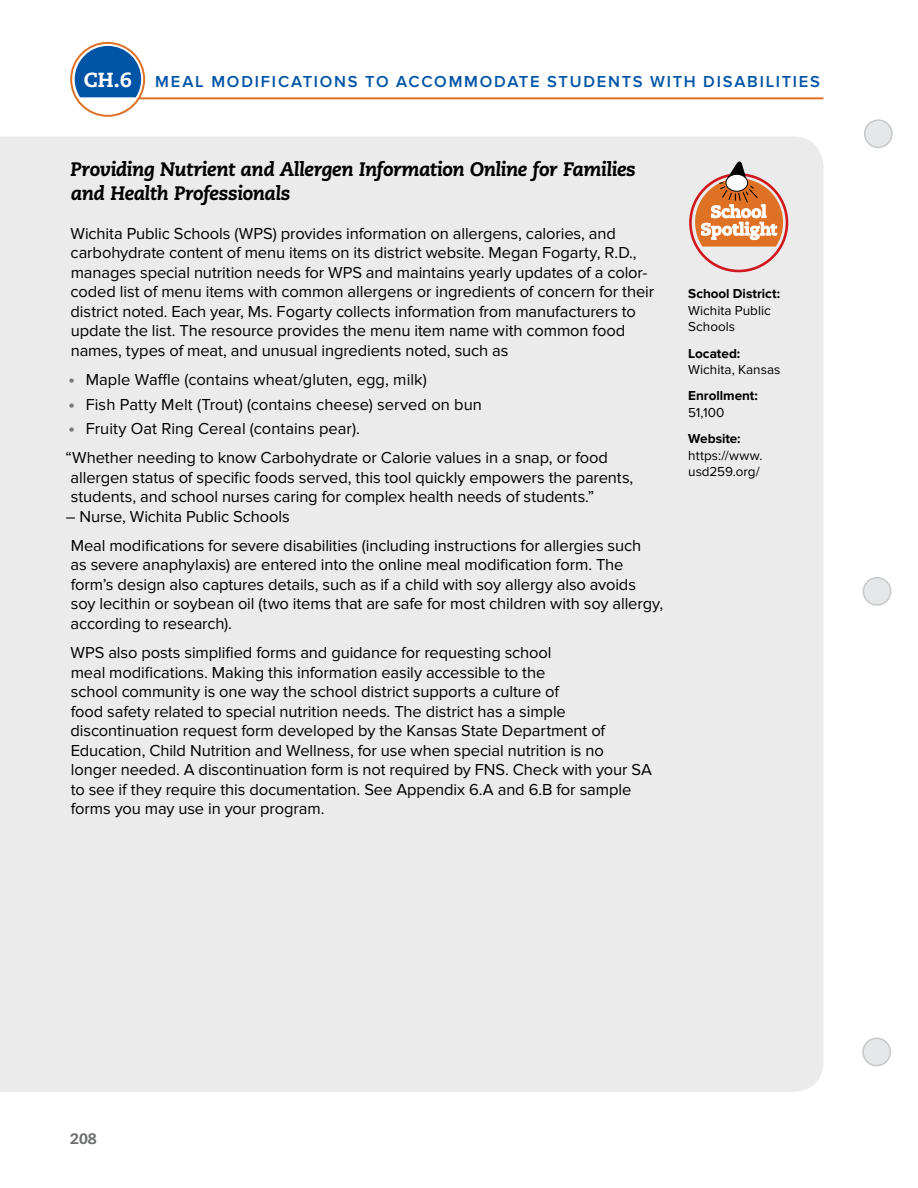
<style>
.page{position:relative;width:918px;height:1188px;background:#fff}
.page>*{position:absolute;margin:0;border:0;box-sizing:border-box;transform-origin:0 0}
.t1{font:italic 800 19.5px/24.3px "Caecilia";letter-spacing:-.025em;color:#000}
.t2{font:16.5px/19.5px "Proxima Nova";letter-spacing:-.005em;color:#000}
.t3{font:600 16.5px "Proxima Nova";letter-spacing:.11em;color:#0054a6}
.t4{font:800 15px "Caecilia";color:#6d6e71}
.t5{font:13.5px/16.5px "Proxima Nova";color:#000}
.t6{font:700 13.5px "Proxima Nova";color:#000}
.s1{font-family:"Caecilia";font-weight:800;font-size:20.4px;color:#fff}
.s2{font-weight:700;font-size:18px;color:#77787b}
</style>
<div class="page">
<hr style="left:139px;top:97px;width:685px;height:2px;background:#df7125">
<svg style="left:75px;top:46px;width:66px;height:51px;background:#2569ab"></svg>
<div style="left:70px;top:42px;width:75px;height:75px;border:2px solid #df7125;border-radius:50%"></div>
<div style="left:0;top:136px;width:824px;height:956px;background:#ebebec"></div>
<div style="left:689px;top:173px;width:99px;height:99px;border:3px solid #d2181f;border-radius:50%"></div>
<svg style="left:695px;top:162px;width:88px;height:85px;background:#e0a481"></svg>
<div style="left:865px;top:120px;width:27px;height:27px;background:#e6e7e8;border-radius:50%"></div>
<div style="left:864px;top:119px;width:29px;height:29px;border:2px solid #c7c8ca;border-radius:50%"></div>
<div style="left:863px;top:578px;width:28px;height:27px;background:#e6e7e8;border-radius:50%"></div>
<div style="left:863px;top:577px;width:28px;height:29px;border:2px solid #c7c8ca;border-radius:50%"></div>
<div style="left:863px;top:1038px;width:27px;height:28px;background:#e6e7e8;border-radius:50%"></div>
<div style="left:862px;top:1038px;width:29px;height:28px;border:2px solid #c7c8ca;border-radius:50%"></div>
<p class="t3" style="left:84px;top:72px;width:738px"><span class="s1">CH.6</span> MEAL MODIFICATIONS TO ACCOMMODATE STUDENTS WITH DISABILITIES</p>
<p class="t1" style="left:71px;top:157px;width:567px">Providing Nutrient and Allergen Information Online for Families and Health Professionals</p>
<p class="t2" style="left:71px;top:224px;width:585px">Wichita Public Schools (WPS) provides information on allergens, calories, and carbohydrate content of menu items on its district website. Megan Fogarty, R.D., manages special nutrition needs for WPS and maintains yearly updates of a color&shy;coded list of menu items with common allergens or ingredients of concern for their district noted. Each year, Ms. Fogarty collects information from manufacturers to update the list. The resource provides the menu item name with common food names, types of meat, and unusual ingredients noted, such as</p>
<p class="t2" style="left:69px;top:370px;width:360px"><span class="s2">•</span> Maple Waffle (contains wheat/gluten, egg, milk)</p>
<p class="t2" style="left:69px;top:395px;width:415px"><span class="s2">•</span> Fish Patty Melt (Trout) (contains cheese) served on bun</p>
<p class="t2" style="left:65px;top:414px;width:544px;line-height:29.2px"><span class="s2">•</span> Fruity Oat Ring Cereal (contains pear).<br>“Whether needing to know Carbohydrate or Calorie values in a snap, or food</p>
<p class="t2" style="left:71px;top:468px;width:564px">allergen status of specific foods served, this tool quickly empowers the parents, students, and school nurses caring for complex health needs of students.”</p>
<p class="t2" style="left:66px;top:502px;width:577px;line-height:29.2px">– Nurse, Wichita Public Schools<br>Meal modifications for severe disabilities (including instructions for allergies such</p>
<p class="t2" style="left:71px;top:555px;width:594px">as severe anaphylaxis) are entered into the online meal modification form. The form’s design also captures details, such as if a child with soy allergy also avoids soy lecithin or soybean oil (two items that are safe for most children with soy allergy, according to research).</p>
<p class="t2" style="left:71px;top:643px;width:583px">WPS also posts simplified forms and guidance for requesting school<br>meal modifications. Making this information easily accessible to the<br>school community is one way the school district supports a culture of<br>food safety related to special nutrition needs. The district has a simple discontinuation request form developed by the Kansas State Department of Education, Child Nutrition and Wellness, for use when special nutrition is no longer needed. A discontinuation form is not required by FNS. Check with your SA to see if they require this documentation. See Appendix 6.A and 6.B for sample forms you may use in your program.</p>
<p class="t6" style="left:688px;top:286px;width:94px">School District:</p>
<p class="t5" style="left:688px;top:302px;width:84px">Wichita Public<br>Schools</p>
<p class="t6" style="left:688px;top:345px;width:53px">Located:</p>
<p class="t5" style="left:688px;top:361px;width:94px">Wichita, Kansas</p>
<p class="t6" style="left:688px;top:388px;width:71px">Enrollment:</p>
<p class="t5" style="left:688px;top:404px;width:38px">51,100</p>
<p class="t6" style="left:688px;top:431px;width:54px">Website:</p>
<p class="t5" style="left:688px;top:447px;width:76px">https://www. usd259.org/</p>
<p class="t4" style="left:70px;top:1130px;width:28px">208</p>
</div>
